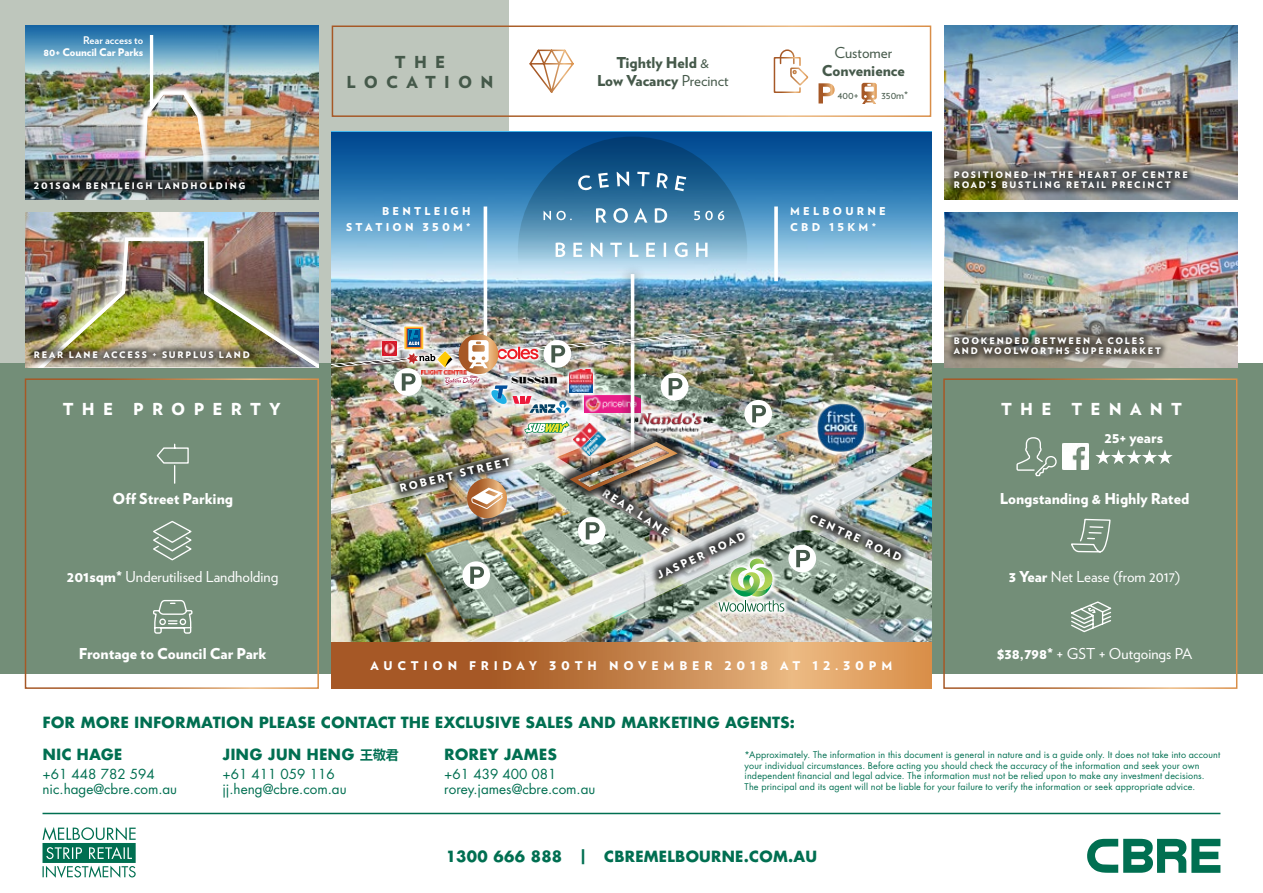
<style>
.page{position:relative;width:1263px;height:893px;background:#fff}
.page>*{position:absolute;margin:0;border:0;box-sizing:border-box;transform-origin:0 0}
.t1{font:900 16.5px "Verlag";letter-spacing:.5em;color:#fff}
.t2{font:900 16.5px/19.8px "Verlag";letter-spacing:.5em;color:#45594a;text-align:center}
.t3{font:700 15px/32.1px "Futura";color:#006f51}
.t4{font:15px "Verlag";color:#fff}
.t5{font:900 15px "Verlag";color:#fff}
.t6{font:900 15px/18px "Verlag";color:#45594a;text-align:center}
.t7{font:700 15px "Futura Std";letter-spacing:.02em;color:#006f51}
.t8{font:15px "Verlag";color:#45594a}
.t9{font:13.5px/15px "Futura";color:#006f51}
.t10{font:900 12px "Verlag";letter-spacing:.4em;color:#fff}
.t11{font:900 10.8px/16.2px "Verlag";letter-spacing:.3em;color:#fff}
.t12{font:900 10.5px "Verlag";color:#fff}
.t13{font:700 10.5px "Verlag";color:#fff}
.t14{font:10.5px "Verlag";color:#45594a}
.t15{font:9px/10.5px "Futura";letter-spacing:.02em;color:#006f51}
.t16{font:900 9px/10.8px "Verlag";letter-spacing:.2em;color:#fff}
.s1{font-weight:400}
.s2{font-weight:900}
.s3{font-family:"Source Han Sans CN";font-size:13.5px}
</style>
<div class="page">
<div style="left:0;top:0;width:508px;height:364px;background:#bec6bc"></div>
<div style="left:0;top:364px;width:1263px;height:310px;background:#738e78"></div>
<svg style="left:1087px;top:839px;width:133px;height:34px"></svg>
<hr style="left:43px;top:813px;width:1177px;height:1px;background:#006f51">
<svg style="left:43px;top:827px;width:93px;height:51px"></svg>
<img style="left:944px;top:90px;width:293px;height:110px">
<img style="left:26px;top:74px;width:293px;height:126px">
<svg style="left:136px;top:86px;width:76px;height:88px"></svg>
<img style="left:140px;top:85px;width:68px;height:89px">
<img style="left:944px;top:26px;width:293px;height:64px">
<svg style="left:1071px;top:519px;width:40px;height:34px"></svg>
<svg style="left:1071px;top:601px;width:41px;height:32px"></svg>
<svg style="left:153px;top:521px;width:39px;height:40px"></svg>
<svg style="left:153px;top:600px;width:40px;height:34px"></svg>
<svg style="left:156px;top:443px;width:33px;height:41px"></svg>
<div style="left:947px;top:163px;width:248px;height:33px;background:#000;opacity:.48"></div>
<div style="left:27px;top:174px;width:226px;height:22px;background:#000;opacity:.48"></div>
<svg style="left:529px;top:49px;width:45px;height:44px"></svg>
<svg style="left:773px;top:49px;width:36px;height:44px"></svg>
<div style="left:332px;top:26px;width:599px;height:91px;border:2px solid #fff"></div>
<img style="left:332px;top:281px;width:599px;height:36px">
<img style="left:332px;top:317px;width:599px;height:325px">
<svg style="left:332px;top:132px;width:599px;height:149px;background:#4a8cbe"></svg>
<img style="left:518px;top:137px;width:229px;height:229px;border-radius:50%">
<svg style="left:543px;top:172px;width:181px;height:85px;background:#5c92b4"></svg>
<div style="left:619px;top:263px;width:27px;height:210px;background:#000;opacity:.75"></div>
<hr style="left:631px;top:274px;width:3px;height:188px;background:#fff">
<svg style="left:774px;top:207px;width:4px;height:74px"></svg>
<div style="left:332px;top:319px;width:511px;height:56px;background:#000;opacity:.8"></div>
<hr style="left:484px;top:207px;width:3px;height:147px;background:#fff">
<img style="left:332px;top:321px;width:599px;height:298px">
<img style="left:944px;top:213px;width:107px;height:155px">
<img style="left:1051px;top:264px;width:186px;height:104px">
<img style="left:26px;top:213px;width:293px;height:13px">
<div style="left:26px;top:226px;width:293px;height:142px;background:#fff;opacity:.75"></div>
<img style="left:26px;top:236px;width:293px;height:132px">
<img style="left:945px;top:213px;width:292px;height:51px">
<div style="left:946px;top:329px;width:222px;height:33px;background:#000;opacity:.48"></div>
<svg style="left:332px;top:642px;width:599px;height:47px;background:#c38049"></svg>
<div style="left:27px;top:343px;width:230px;height:23px;background:#000;opacity:.48"></div>
<svg style="left:26px;top:26px;width:293px;height:48px;background:#67a0c1"></svg>
<hr style="left:150px;top:35px;width:3px;height:71px;background:#fff">
<svg style="left:1016px;top:437px;width:41px;height:40px"></svg>
<svg style="left:1095px;top:449px;width:78px;height:15px"></svg>
<img style="left:1062px;top:444px;width:26px;height:26px">
<svg style="left:818px;top:83px;width:17px;height:21px"></svg>
<svg style="left:861px;top:83px;width:16px;height:21px"></svg>
<p class="t13" style="left:83px;top:32px;width:62px">Rear access to</p>
<p class="t12" style="left:44px;top:44px;width:101px">80+ Council Car Parks</p>
<h1 class="t2" style="left:347px;top:51px;width:148px">THE<br>LOCATION</h1>
<h2 class="t6" style="left:597px;top:53px;width:133px">Tightly Held <span class="s1">&amp;<br></span>Low Vacancy <span class="s1">Precinct</span></h2>
<h2 class="t8" style="left:834px;top:41px;width:59px">Customer</h2>
<h2 class="t6" style="left:822px;top:61px;width:84px">Convenience</h2>
<p class="t14" style="left:837px;top:88px;width:23px">400+</p>
<p class="t14" style="left:881px;top:88px;width:28px">350m*</p>
<p class="t16" style="left:954px;top:168px;width:235px">POSITIONED IN THE HEART OF CENTRE</p>
<p class="t16" style="left:34px;top:180px;width:213px">201SQM BENTLEIGH LANDHOLDING</p>
<p class="t16" style="left:954px;top:179px;width:218px">ROAD’S BUSTLING RETAIL PRECINCT</p>
<p class="t16" style="left:34px;top:349px;width:217px">REAR LANE ACCESS + SURPLUS LAND</p>
<p class="t11" style="left:346px;top:203px;width:126px;text-align:right">BENTLEIGH<br>STATION 350M*</p>
<p class="t11" style="left:790px;top:203px;width:97px">MELBOURNE<br>CBD 15KM*</p>
<p class="t16" style="left:954px;top:334px;width:209px">BOOKENDED BETWEEN A COLES<br>AND WOOLWORTHS SUPERMARKET</p>
<h1 class="t1" style="left:63px;top:395px;width:219px">THE PROPERTY</h1>
<h1 class="t1" style="left:1001px;top:395px;width:182px">THE TENANT</h1>
<h2 class="t5" style="left:1104px;top:425px;width:60px">25+ years</h2>
<h2 class="t5" style="left:112px;top:486px;width:122px">Off Street Parking</h2>
<h2 class="t4" style="left:67px;top:565px;width:213px"><span class="s2">201sqm*</span> Underutilised Landholding</h2>
<p class="t11" style="left:398px;top:480px;width:115px;rotate:-14deg">ROBERT STREET</p>
<p class="t11" style="left:608px;top:484px;width:78px;rotate:33deg">REAR LANE</p>
<p class="t11" style="left:654px;top:568px;width:98px;rotate:-25deg">JASPER ROAD</p>
<p class="t11" style="left:813px;top:509px;width:101px;rotate:24deg">CENTRE ROAD</p>
<h2 class="t5" style="left:1000px;top:486px;width:191px">Longstanding &amp; Highly Rated</h2>
<h2 class="t4" style="left:1009px;top:565px;width:173px"><span class="s2">3 Year</span> Net Lease (from 2017)</h2>
<h2 class="t5" style="left:79px;top:642px;width:189px">Frontage to Council Car Park</h2>
<h3 class="t10" style="left:371px;top:656px;width:523px">AUCTION FRIDAY 30TH NOVEMBER 2018 AT 12.30PM</h3>
<h2 class="t4" style="left:997px;top:643px;width:197px"><span class="s2">$38,798*</span> + GST + Outgoings PA</h2>
<h2 class="t3" style="left:43px;top:706px;width:754px">FOR MORE INFORMATION PLEASE CONTACT THE EXCLUSIVE SALES AND MARKETING AGENTS:<br>NIC HAGE</h2>
<h3 class="t9" style="left:43px;top:767px;width:136px">+61 448 782 594 nic.hage@cbre.com.au</h3>
<h2 class="t3" style="left:222px;top:738px;width:178px">JING JUN HENG <span class="s3">王敬君</span></h2>
<h3 class="t9" style="left:222px;top:767px;width:126px">+61 411 059 116 jj.heng@cbre.com.au</h3>
<h2 class="t3" style="left:444px;top:738px;width:114px">ROREY JAMES</h2>
<h3 class="t9" style="left:444px;top:767px;width:153px">+61 439 400 081 rorey.james@cbre.com.au</h3>
<p class="t15" style="left:745px;top:750px;width:477px">*Approximately. The information in this document is general in nature and is a guide only. It does not take into account your individual circumstances. Before acting you should check the accuracy of the information and seek your own independent financial and legal advice. The information must not be relied upon to make any investment decisions.<br>The principal and its agent will not be liable for your failure to verify the information or seek appropriate advice.</p>
<h2 class="t7" style="left:446px;top:846px;width:373px">1300 666 888 | CBREMELBOURNE.COM.AU</h2>
</div>
